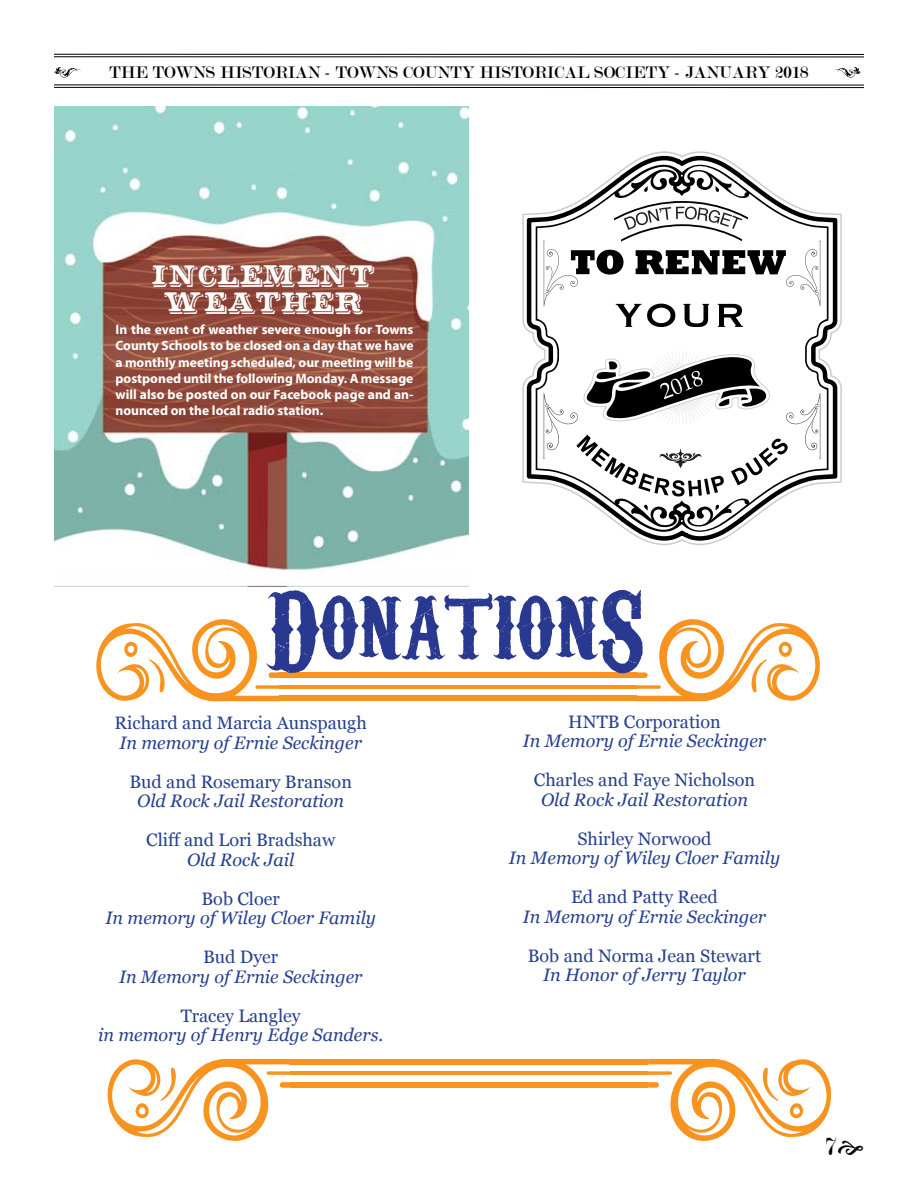
<style>
.page{position:relative;width:918px;height:1188px;background:#fff}
.page>*{position:absolute;margin:0;border:0;box-sizing:border-box;transform-origin:0 0}
.t1{font:27px/27px "Shadowed Serif";color:#fff;text-align:center}
.t2{font:27px "Modern";color:#000}
.t3{font:italic 18px "Georgia";color:#25408f}
.t4{font:18px "Georgia";color:#25408f}
.t5{font:18px "Modern";letter-spacing:.01em;color:#000}
.t6{font:700 13.5px/16.2px "Myriad Pro";color:#fff;text-align:justify}
</style>
<div class="page">
<svg style="left:108px;top:1059px;width:183px;height:82px"></svg>
<div style="left:291px;top:1082px;width:178px;height:6px;background:#f7931e"></div>
<hr style="left:291px;top:1071px;width:178px;height:4px;background:#f7931e">
<div style="left:291px;top:1059px;width:178px;height:5px;background:#f7931e"></div>
<div style="left:469px;top:1082px;width:179px;height:6px;background:#f7931e"></div>
<hr style="left:469px;top:1071px;width:179px;height:4px;background:#f7931e">
<div style="left:469px;top:1059px;width:179px;height:5px;background:#f7931e"></div>
<svg style="left:648px;top:1059px;width:183px;height:82px"></svg>
<svg style="left:97px;top:590px;width:723px;height:111px"></svg>
<hr style="left:54px;top:85px;width:810px;height:1px;background:#000">
<hr style="left:54px;top:87px;width:810px;height:1px;background:#000">
<hr style="left:54px;top:54px;width:810px;height:1px;background:#000">
<hr style="left:54px;top:56px;width:810px;height:1px;background:#000">
<svg style="left:833px;top:67px;width:28px;height:11px"></svg>
<svg style="left:54px;top:67px;width:28px;height:11px"></svg>
<img style="left:54px;top:106px;width:414px;height:480px">
<svg style="left:522px;top:151px;width:320px;height:394px"></svg>
<svg style="left:536px;top:159px;width:293px;height:378px"></svg>
<svg style="left:644px;top:186px;width:4px;height:6px"></svg>
<svg style="left:716px;top:186px;width:4px;height:6px"></svg>
<svg style="left:644px;top:504px;width:4px;height:7px"></svg>
<svg style="left:716px;top:504px;width:4px;height:7px"></svg>
<svg style="left:543px;top:201px;width:278px;height:126px"></svg>
<svg style="left:543px;top:351px;width:278px;height:146px"></svg>
<p class="t5" style="left:110px;top:63px;width:700px">THE TOWNS HISTORIAN - TOWNS COUNTY HISTORICAL SOCIETY - JANUARY 2018</p>
<h1 class="t1" style="left:152px;top:265px;width:224px">INCLEMENT<br>WEATHER</h1>
<p class="t6" style="left:116px;top:321px;width:300px">In the event of weather severe enough for Towns County Schools to be closed on a day that we have a monthly meeting scheduled, our meeting will be postponed until the following Monday. A message will also be posted on our Facebook page and an&shy;nounced on the local radio station.</p>
<p class="t4" style="left:115px;top:710px;width:254px">Richard and Marcia Aunspaugh</p>
<p class="t3" style="left:119px;top:729px;width:244px">In memory of Ernie Seckinger</p>
<p class="t4" style="left:130px;top:768px;width:224px">Bud and Rosemary Branson</p>
<p class="t3" style="left:137px;top:788px;width:209px">Old Rock Jail Restoration</p>
<p class="t4" style="left:146px;top:827px;width:191px">Cliff and Lori Bradshaw</p>
<p class="t3" style="left:187px;top:846px;width:109px">Old Rock Jail</p>
<p class="t4" style="left:202px;top:885px;width:80px">Bob Cloer</p>
<p class="t3" style="left:106px;top:905px;width:272px">In memory of Wiley Cloer Family</p>
<p class="t4" style="left:203px;top:944px;width:77px">Bud Dyer</p>
<p class="t3" style="left:119px;top:963px;width:245px">In Memory of Ernie Seckinger</p>
<p class="t4" style="left:181px;top:1002px;width:122px">Tracey Langley</p>
<p class="t3" style="left:98px;top:1022px;width:287px">in memory of Henry Edge Sanders.</p>
<p class="t4" style="left:568px;top:709px;width:154px">HNTB Corporation</p>
<p class="t3" style="left:523px;top:728px;width:245px">In Memory of Ernie Seckinger</p>
<p class="t4" style="left:534px;top:767px;width:223px">Charles and Faye Nicholson</p>
<p class="t3" style="left:541px;top:787px;width:209px">Old Rock Jail Restoration</p>
<p class="t4" style="left:577px;top:826px;width:136px">Shirley Norwood</p>
<p class="t3" style="left:509px;top:845px;width:273px">In Memory of Wiley Cloer Family</p>
<p class="t4" style="left:571px;top:884px;width:148px">Ed and Patty Reed</p>
<p class="t3" style="left:523px;top:904px;width:245px">In Memory of Ernie Seckinger</p>
<p class="t4" style="left:528px;top:943px;width:235px">Bob and Norma Jean Stewart</p>
<p class="t3" style="left:543px;top:962px;width:204px">In Honor of Jerry Taylor</p>
<h1 class="t2" style="left:825px;top:1133px;width:14px">7</h1>
</div>
